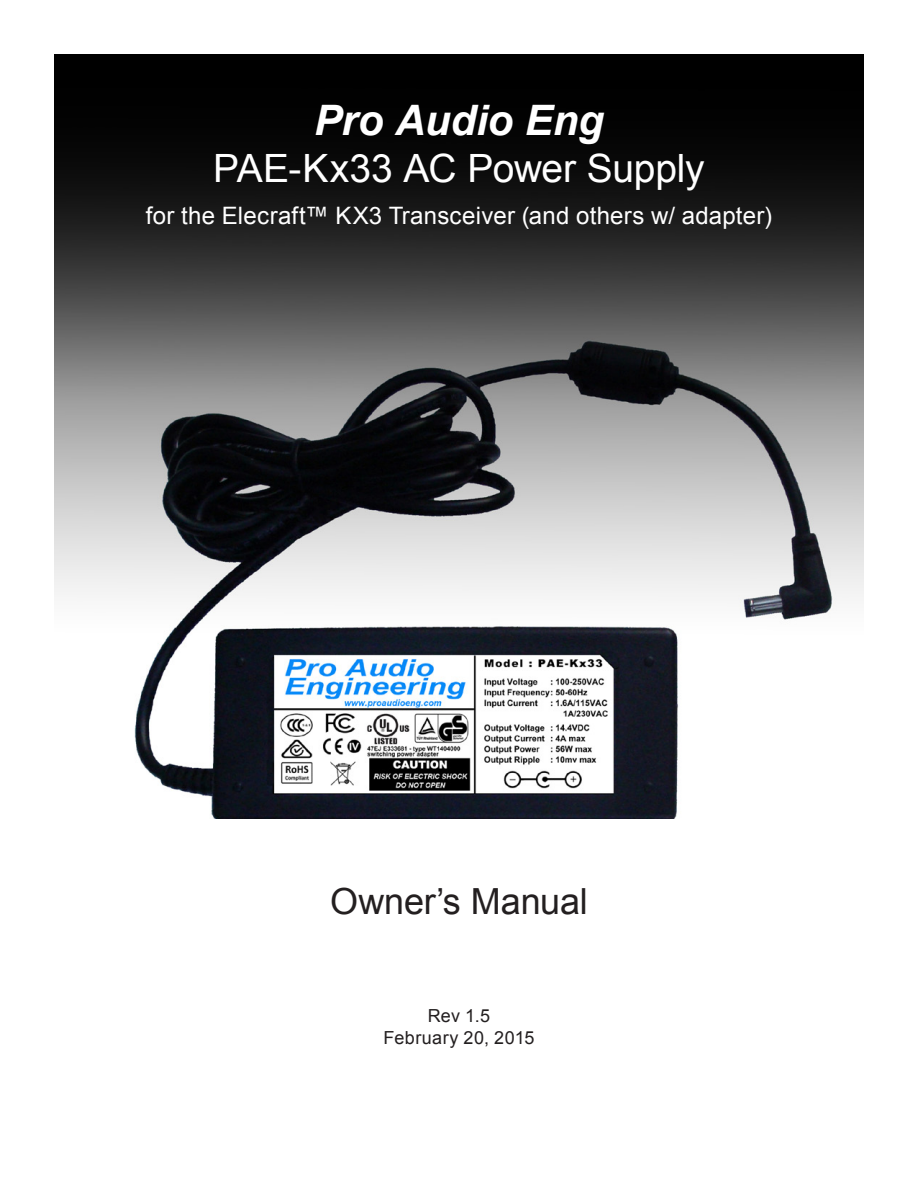
<style>
.page{position:relative;width:918px;height:1188px;background:#fff}
.page>*{position:absolute;margin:0;border:0;box-sizing:border-box;transform-origin:0 0}
.t1{font:italic 700 42px "Arial";letter-spacing:-.005em;color:#fff}
.t2{font:39px "Arial";letter-spacing:-.005em;color:#fff}
.t3{font:36px "Arial";letter-spacing:-.005em;color:#231f20}
.t4{font:24px "Arial";letter-spacing:.01em;color:#fff}
.t5{font:18px "Arial";letter-spacing:.02em;color:#231f20}
</style>
<div class="page">
<img style="left:54px;top:54px;width:810px;height:765px">
<p class="t1" style="left:314px;top:92px;width:291px">Pro Audio Eng</p>
<p class="t2" style="left:213px;top:143px;width:493px">PAE-Kx33 AC Power Supply</p>
<p class="t4" style="left:146px;top:200px;width:628px">for the Elecraft™ KX3 Transceiver (and others w/ adapter)</p>
<p class="t3" style="left:330px;top:878px;width:259px">Owner’s Manual</p>
<p class="t5" style="left:428px;top:1004px;width:64px">Rev 1.5</p>
<p class="t5" style="left:384px;top:1025px;width:152px">February 20, 2015</p>
</div>
